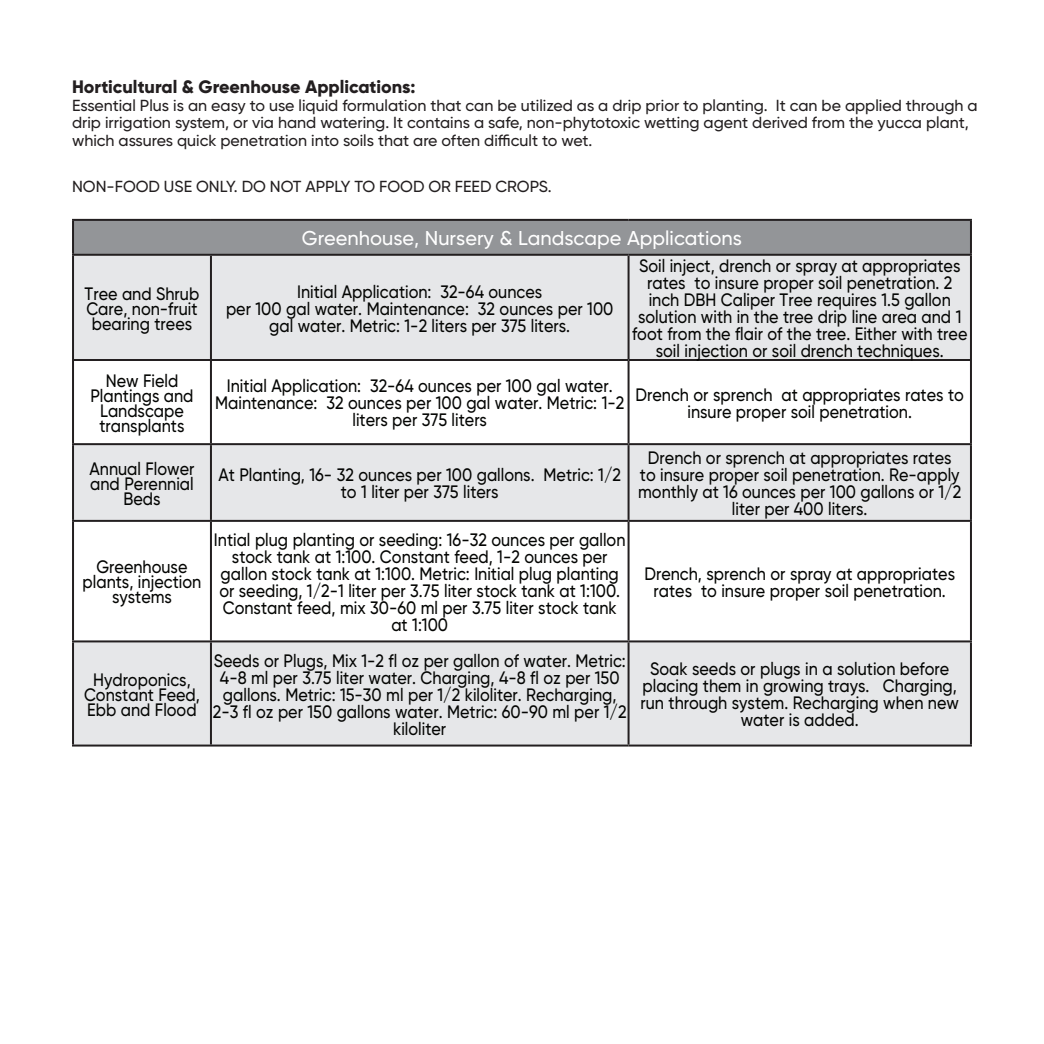
<style>
.page{position:relative;width:1044px;height:1044px;background:#fff}
.page>*{position:absolute;margin:0;border:0;box-sizing:border-box;transform-origin:0 0}
.Companion_Speciment{font:500 20px "Gilroy";color:#fff}
.Companion_Speciment-2{font:500 18px/17px "Gilroy";color:#040503;text-align:center;scale:.9 1}
.t1{font:800 18px "Gilroy";color:#231f20}
.t2{font:500 16px/17.6px "Gilroy";color:#231f20}
</style>
<div class="page">
<div style="left:73px;top:220px;width:898px;height:35px;background:#939598"></div>
<svg style="left:74px;top:256px;width:896px;height:489px;fill:#e6e7e9"></svg>
<svg style="left:74px;top:522px;width:896px;height:118px"></svg>
<hr style="left:72px;top:219px;width:139px;height:2px;background:#231f20">
<hr style="left:72px;top:221px;width:2px;height:33px;background:#231f20">
<hr style="left:211px;top:219px;width:418px;height:2px;background:#231f20">
<hr style="left:629px;top:219px;width:343px;height:2px;background:#231f20">
<hr style="left:970px;top:221px;width:2px;height:33px;background:#231f20">
<hr style="left:72px;top:254px;width:139px;height:2px;background:#231f20">
<hr style="left:72px;top:256px;width:2px;height:103px;background:#231f20">
<hr style="left:211px;top:254px;width:418px;height:2px;background:#231f20">
<hr style="left:210px;top:256px;width:2px;height:103px;background:#231f20">
<hr style="left:629px;top:254px;width:343px;height:2px;background:#231f20">
<hr style="left:628px;top:256px;width:2px;height:103px;background:#231f20">
<hr style="left:970px;top:256px;width:2px;height:103px;background:#231f20">
<hr style="left:72px;top:359px;width:139px;height:2px;background:#231f20">
<hr style="left:72px;top:361px;width:2px;height:82px;background:#231f20">
<hr style="left:211px;top:359px;width:418px;height:2px;background:#231f20">
<hr style="left:210px;top:361px;width:2px;height:82px;background:#231f20">
<hr style="left:629px;top:359px;width:343px;height:2px;background:#231f20">
<hr style="left:628px;top:361px;width:2px;height:82px;background:#231f20">
<hr style="left:970px;top:361px;width:2px;height:82px;background:#231f20">
<hr style="left:72px;top:443px;width:139px;height:2px;background:#231f20">
<hr style="left:72px;top:445px;width:2px;height:75px;background:#231f20">
<hr style="left:211px;top:443px;width:418px;height:2px;background:#231f20">
<hr style="left:210px;top:445px;width:2px;height:75px;background:#231f20">
<hr style="left:629px;top:443px;width:343px;height:2px;background:#231f20">
<hr style="left:628px;top:445px;width:2px;height:75px;background:#231f20">
<hr style="left:970px;top:445px;width:2px;height:75px;background:#231f20">
<hr style="left:72px;top:520px;width:139px;height:2px;background:#231f20">
<hr style="left:72px;top:522px;width:2px;height:118px;background:#231f20">
<hr style="left:211px;top:520px;width:418px;height:2px;background:#231f20">
<hr style="left:210px;top:522px;width:2px;height:118px;background:#231f20">
<hr style="left:629px;top:520px;width:343px;height:2px;background:#231f20">
<hr style="left:628px;top:522px;width:2px;height:118px;background:#231f20">
<hr style="left:970px;top:522px;width:2px;height:118px;background:#231f20">
<hr style="left:72px;top:640px;width:139px;height:2px;background:#231f20">
<hr style="left:72px;top:642px;width:2px;height:103px;background:#231f20">
<hr style="left:211px;top:640px;width:418px;height:2px;background:#231f20">
<hr style="left:210px;top:642px;width:2px;height:103px;background:#231f20">
<hr style="left:629px;top:640px;width:343px;height:2px;background:#231f20">
<hr style="left:628px;top:642px;width:2px;height:103px;background:#231f20">
<hr style="left:970px;top:642px;width:2px;height:103px;background:#231f20">
<hr style="left:72px;top:745px;width:139px;height:2px;background:#231f20">
<hr style="left:211px;top:745px;width:418px;height:2px;background:#231f20">
<hr style="left:629px;top:745px;width:343px;height:2px;background:#231f20">
<p class="t1" style="left:72px;top:76px;width:345px">Horticultural &amp; Greenhouse Applications:</p>
<p class="t2" style="left:72px;top:96px;width:907px">Essential Plus is an easy to use liquid formulation that can be utilized as a drip prior to planting. It can be applied through a drip irrigation system, or via hand watering. It contains a safe, non-phytotoxic wetting agent derived from the yucca plant, which assures quick penetration into soils that are often difficult to wet.</p>
<p class="t2" style="left:72px;top:178px;width:481px">NON-FOOD USE ONLY. DO NOT APPLY TO FOOD OR FEED CROPS.</p>
<p class="Companion_Speciment" style="left:302px;top:226px;width:442px">Greenhouse, Nursery &amp; Landscape Applications</p>
<p class="Companion_Speciment-2" style="left:85px;top:286px;width:129px;line-height:15px">Tree and Shrub<br>Care, non-fruit bearing trees</p>
<p class="Companion_Speciment-2" style="left:297px;top:283px;width:274px">Initial Application: 32-64 ounces</p>
<p class="Companion_Speciment-2" style="left:226px;top:300px;width:432px">per 100 gal water. Maintenance: 32 ounces per 100 gal water. Metric: 1-2 liters per 375 liters.</p>
<p class="Companion_Speciment-2" style="left:632px;top:257px;width:374px">Soil inject, drench or spray at appropriates rates to insure proper soil penetration. 2 inch DBH Caliper Tree requires 1.5 gallon solution with in the tree drip line area and 1 foot from the flair of the tree. Either with tree soil injection or soil drench techniques.</p>
<p class="Companion_Speciment-2" style="left:90px;top:373px;width:116px;line-height:15px">New Field<br>Plantings and<br>Landscape transplants</p>
<p class="Companion_Speciment-2" style="left:227px;top:377px;width:430px">Initial Application: 32-64 ounces per 100 gal water.</p>
<p class="Companion_Speciment-2" style="left:215px;top:394px;width:456px">Maintenance: 32 ounces per 100 gal water. Metric: 1-2 liters per 375 liters</p>
<p class="Companion_Speciment-2" style="left:636px;top:386px;width:366px">Drench or sprench at appropriates rates to insure proper soil penetration.</p>
<p class="Companion_Speciment-2" style="left:89px;top:461px;width:118px;line-height:15px">Annual Flower and Perennial<br>Beds</p>
<p class="Companion_Speciment-2" style="left:218px;top:466px;width:449px">At Planting, 16- 32 ounces per 100 gallons. Metric: 1/2 to 1 liter per 375 liters</p>
<p class="Companion_Speciment-2" style="left:83px;top:559px;width:133px;line-height:15px">Greenhouse plants, injection systems</p>
<p class="Companion_Speciment-2" style="left:214px;top:531px;width:459px">Intial plug planting or seeding: 16-32 ounces per gallon stock tank at 1:100. Constant feed, 1-2 ounces per gallon stock tank at 1:100. Metric: Initial plug planting or seeding, 1/2-1 liter per 3.75 liter stock tank at 1:100.<br>Constant feed, mix 30-60 ml per 3.75 liter stock tank at 1:100</p>
<p class="Companion_Speciment-2" style="left:638px;top:449px;width:361px">Drench or sprench at appropriates rates to insure proper soil penetration. Re-apply monthly at 16 ounces per 100 gallons or 1/2 liter per 400 liters.</p>
<p class="Companion_Speciment-2" style="left:644px;top:565px;width:347px">Drench, sprench or spray at appropriates rates to insure proper soil penetration.</p>
<p class="Companion_Speciment-2" style="left:84px;top:672px;width:130px;line-height:15px">Hydroponics,<br>Constant Feed,<br>Ebb and Flood</p>
<p class="Companion_Speciment-2" style="left:213px;top:652px;width:461px">Seeds or Plugs, Mix 1-2 fl oz per gallon of water. Metric:<br>4-8 ml per 3.75 liter water. Charging, 4-8 fl oz per 150 gallons. Metric: 15-30 ml per 1/2 kiloliter. Recharging, 2-3 fl oz per 150 gallons water. Metric: 60-90 ml per 1/2 kiloliter</p>
<p class="Companion_Speciment-2" style="left:641px;top:660px;width:355px">Soak seeds or plugs in a solution before placing them in growing trays. Charging, run through system. Recharging when new water is added.</p>
</div>
